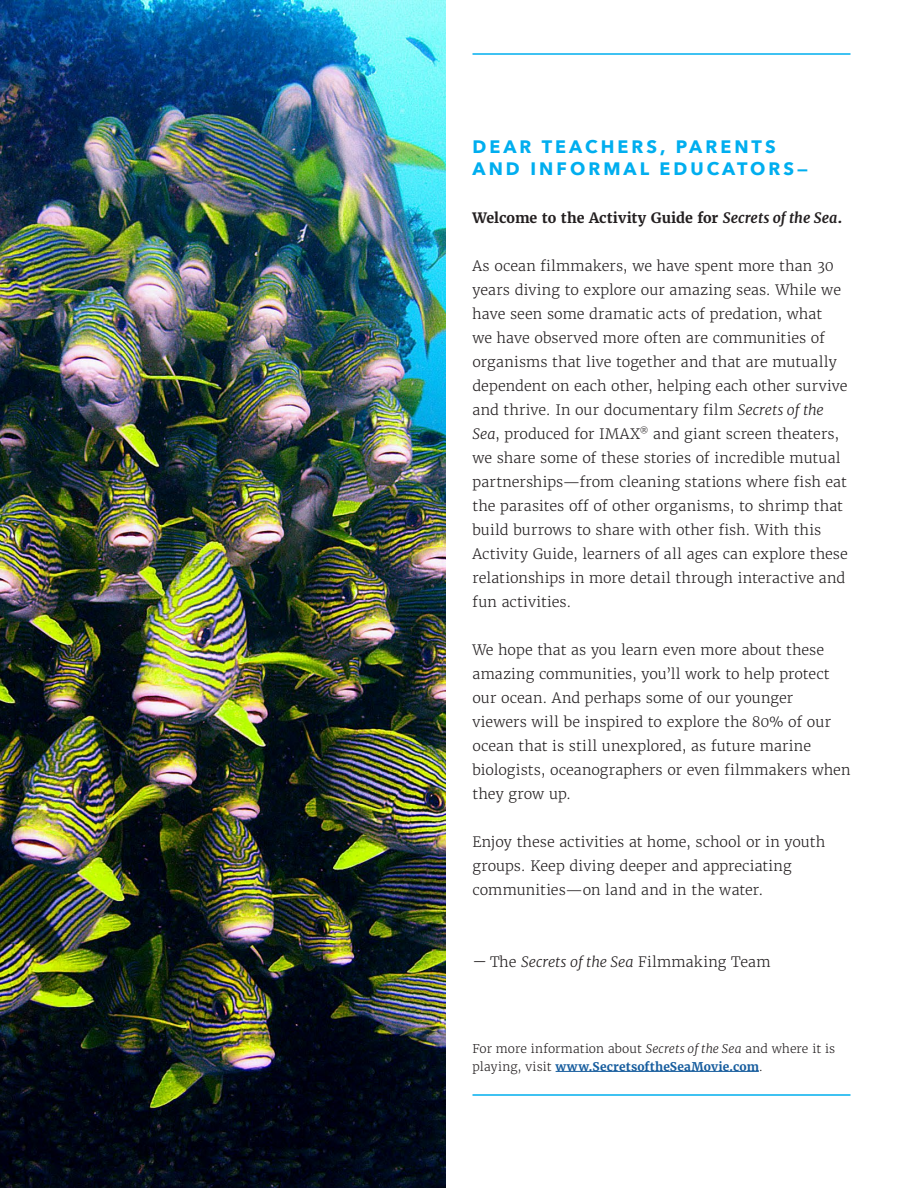
<style>
.page{position:relative;width:918px;height:1188px;background:#fff}
.page>*{position:absolute;margin:0;border:0;box-sizing:border-box;transform-origin:0 0}
.t1{font:700 18px/21.6px "Avenir Next";letter-spacing:.17em;color:#00aeef}
.t2{font:300 14.25px/24px "Merriweather";letter-spacing:.005em;color:#231f20}
.t3{font:700 14.25px "Merriweather";letter-spacing:-.005em;color:#231f20}
.t4{font:300 12px/18px "Merriweather";color:#231f20}
.s1{font-style:italic}
.s2{font-weight:700;color:#175d9e}
</style>
<div class="page">
<hr style="left:472px;top:1094px;width:378px;height:2px;background:#00aeef">
<hr style="left:472px;top:53px;width:378px;height:2px;background:#00aeef">
<img style="left:0;top:0;width:446px;height:1188px">
<hr style="left:556px;top:1071px;width:203px;height:1px;background:#175d9e">
<p class="t1" style="left:472px;top:136px;width:337px">DEAR TEACHERS, PARENTS<br>AND INFORMAL EDUCATORS—</p>
<p class="t3" style="left:472px;top:208px;width:371px">Welcome to the Activity Guide for <span class="s1">Secrets of the Sea</span>.</p>
<p class="t2" style="left:472px;top:254px;width:377px">As ocean filmmakers, we have spent more than 30 years diving to explore our amazing seas. While we have seen some dramatic acts of predation, what<br>we have observed more often are communities of organisms that live together and that are mutually dependent on each other, helping each other survive and thrive. In our documentary film <span class="s1">Secrets of the Sea</span>, produced for IMAX<sup>®</sup> and giant screen theaters, we share some of these stories of incredible mutual partnerships—from cleaning stations where fish eat the parasites off of other organisms, to shrimp that build burrows to share with other fish. With this Activity Guide, learners of all ages can explore these relationships in more detail through interactive and fun activities.</p>
<p class="t2" style="left:472px;top:638px;width:379px">We hope that as you learn even more about these amazing communities, you’ll work to help protect our ocean. And perhaps some of our younger viewers will be inspired to explore the 80% of our ocean that is still unexplored, as future marine biologists, oceanographers or even filmmakers when they grow up.</p>
<p class="t2" style="left:472px;top:829px;width:354px">Enjoy these activities at home, school or in youth groups. Keep diving deeper and appreciating communities—on land and in the water.</p>
<p class="t2" style="left:472px;top:949px;width:300px"><span class="s1">—</span> The <span class="s1">Secrets of the Sea</span> Filmmaking Team</p>
<p class="t4" style="left:472px;top:1039px;width:364px">For more information about <span class="s1">Secrets of the Sea</span> and where it is playing, visit <span class="s2">www.SecretsoftheSeaMovie.com</span>.</p>
</div>
